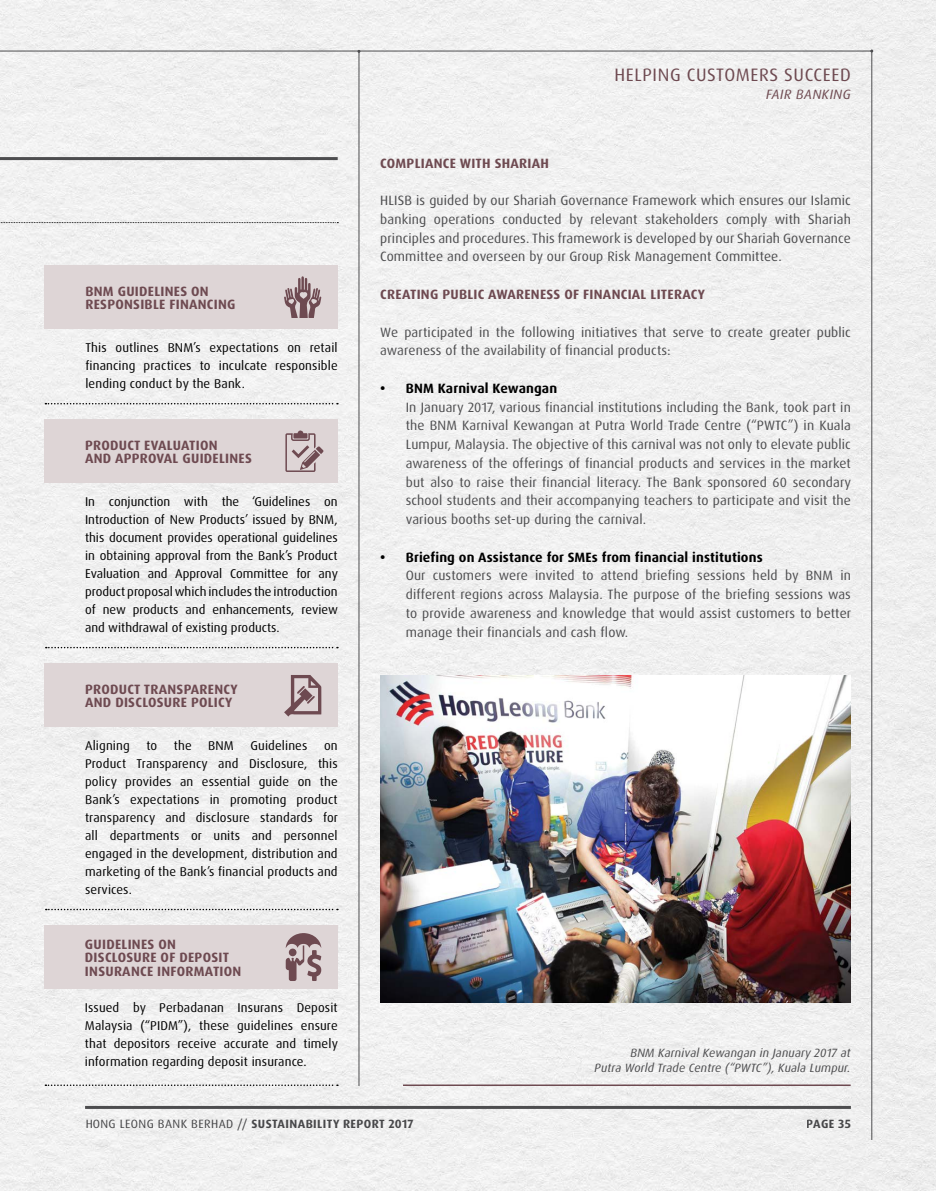
<style>
.page{position:relative;width:936px;height:1191px;background:#fff}
.page>*{position:absolute;margin:0;border:0;box-sizing:border-box;transform-origin:0 0}
.t1{font:18px "Dax OT";letter-spacing:.035em;color:#6e4a51}
.t2{font:13.5px/18.8px "Dax OT";letter-spacing:.01em;color:#4d4d4f;text-align:justify}
.t3{font:700 13.5px/13.5px "Dax OT";letter-spacing:.02em;color:#6e4a51}
.t4{font:700 13.5px "Dax OT";letter-spacing:.01em;color:#000}
.t5{font:italic 13.5px "Dax OT";letter-spacing:.035em;color:#6e4a51}
.t6{font:12.75px/18px "Dax OT";letter-spacing:.01em;color:#000;text-align:justify}
.t7{font:italic 12px/15px "Dax OT";letter-spacing:.01em;color:#4d4d4f;text-align:right}
.t8{font:700 12px "Dax OT";letter-spacing:.035em;color:#4d4d4f}
.s1{font-weight:400}
</style>
<div class="page">
<div style="left:0;top:0;width:935px;height:1191px;background:#f0f0f0"></div>
<hr style="left:871px;top:51px;width:1px;height:1089px;background:#4d4d4f">
<hr style="left:85px;top:1106px;width:765px;height:3px;background:#4d4d4f">
<div style="left:0;top:0;width:13px;height:13px;background:#f1f1f1"></div>
<hr style="left:0;top:157px;width:338px;height:3px;background:#4d4d4f">
<svg style="left:0;top:222px;width:338px;height:1px"></svg>
<hr style="left:358px;top:51px;width:1px;height:1035px;background:#4d4d4f">
<svg style="left:46px;top:647px;width:292px;height:1px"></svg>
<div style="left:45px;top:419px;width:293px;height:64px;background:#ded5d6"></div>
<svg style="left:285px;top:430px;width:38px;height:42px"></svg>
<svg style="left:46px;top:908px;width:292px;height:2px"></svg>
<div style="left:45px;top:663px;width:293px;height:64px;background:#ded5d6"></div>
<svg style="left:284px;top:675px;width:37px;height:41px"></svg>
<div style="left:45px;top:925px;width:293px;height:64px;background:#ded5d6"></div>
<svg style="left:286px;top:933px;width:35px;height:48px"></svg>
<svg style="left:45px;top:1084px;width:293px;height:2px"></svg>
<div style="left:45px;top:265px;width:293px;height:64px;background:#ded5d6"></div>
<svg style="left:284px;top:276px;width:37px;height:42px"></svg>
<svg style="left:45px;top:403px;width:293px;height:1px"></svg>
<hr style="left:403px;top:1084px;width:447px;height:2px;background:#6e4a51">
<img style="left:380px;top:675px;width:470px;height:327px">
<hr style="left:0;top:51px;width:871px;height:1px;background:#4d4d4f">
<p class="t3" style="left:85px;top:285px;width:151px">BNM GUIDELINES ON<br>RESPONSIBLE FINANCING</p>
<p class="t6" style="left:85px;top:339px;width:254px">This outlines BNM’s expectations on retail financing practices to inculcate responsible lending conduct by the Bank.</p>
<p class="t3" style="left:85px;top:438px;width:168px">PRODUCT EVALUATION<br>AND APPROVAL GUIDELINES</p>
<p class="t6" style="left:85px;top:492px;width:254px">In conjunction with the ‘Guidelines on Introduction of New Products’ issued by BNM, this document provides operational guidelines in obtaining approval from the Bank’s Product Evaluation and Approval Committee for any product proposal which includes the introduction of new products and enhancements, review and withdrawal of existing products.</p>
<p class="t3" style="left:85px;top:682px;width:154px">PRODUCT TRANSPARENCY<br>AND DISCLOSURE POLICY</p>
<p class="t6" style="left:85px;top:736px;width:46px">Aligning</p>
<p class="t6" style="left:146px;top:736px;width:12px">to</p>
<p class="t6" style="left:174px;top:736px;width:19px">the</p>
<p class="t6" style="left:208px;top:736px;width:27px">BNM</p>
<p class="t6" style="left:250px;top:736px;width:58px">Guidelines</p>
<p class="t6" style="left:85px;top:736px;width:254px;text-indent:239px">on Product Transparency and Disclosure, this policy provides an essential guide on the Bank’s expectations in promoting product transparency and disclosure standards for all departments or units and personnel engaged in the development, distribution and marketing of the Bank’s financial products and services.</p>
<p class="t3" style="left:85px;top:937px;width:158px">GUIDELINES ON<br>DISCLOSURE OF DEPOSIT<br>INSURANCE INFORMATION</p>
<p class="t6" style="left:85px;top:998px;width:254px">Issued by Perbadanan Insurans Deposit Malaysia (“PIDM”), these guidelines ensure that depositors receive accurate and timely information regarding deposit insurance.</p>
<h1 class="t1" style="left:614px;top:63px;width:238px">HELPING CUSTOMERS SUCCEED</h1>
<p class="t5" style="left:766px;top:85px;width:86px">FAIR BANKING</p>
<p class="t3" style="left:380px;top:156px;width:170px">COMPLIANCE WITH SHARIAH</p>
<p class="t2" style="left:380px;top:191px;width:472px">HLISB is guided by our Shariah Governance Framework which ensures our Islamic banking operations conducted by relevant stakeholders comply with Shariah principles and procedures. This framework is developed by our Shariah Governance Committee and overseen by our Group Risk Management Committee.</p>
<p class="t3" style="left:380px;top:288px;width:326px">CREATING PUBLIC AWARENESS OF FINANCIAL LITERACY</p>
<p class="t2" style="left:380px;top:322px;width:472px">We participated in the following initiatives that serve to create greater public awareness of the availability of financial products:</p>
<p class="t4" style="left:380px;top:379px;width:178px">• BNM Karnival Kewangan</p>
<p class="t2" style="left:406px;top:397px;width:447px">In January 2017, various financial institutions including the Bank, took part in the BNM Karnival Kewangan at Putra World Trade Centre (“PWTC”) in Kuala Lumpur, Malaysia. The objective of this carnival was not only to elevate public awareness of the offerings of financial products and services in the market but also to raise their financial literacy. The Bank sponsored 60 secondary school students and their accompanying teachers to participate and visit the various booths set-up during the carnival.</p>
<p class="t4" style="left:380px;top:548px;width:384px">• Briefing on Assistance for SMEs from financial institutions</p>
<p class="t2" style="left:406px;top:566px;width:447px">Our customers were invited to attend briefing sessions held by BNM in different regions across Malaysia. The purpose of the briefing sessions was to provide awareness and knowledge that would assist customers to better manage their financials and cash flow.</p>
<p class="t7" style="left:594px;top:1046px;width:257px">BNM Karnival Kewangan in January 2017 at<br>Putra World Trade Centre (“PWTC”), Kuala Lumpur.</p>
<p class="t8" style="left:85px;top:1116px;width:330px"><span class="s1">HONG LEONG BANK BERHAD //</span> SUSTAINABILITY REPORT 2017</p>
<p class="t8" style="left:806px;top:1116px;width:46px">PAGE 35</p>
</div>
